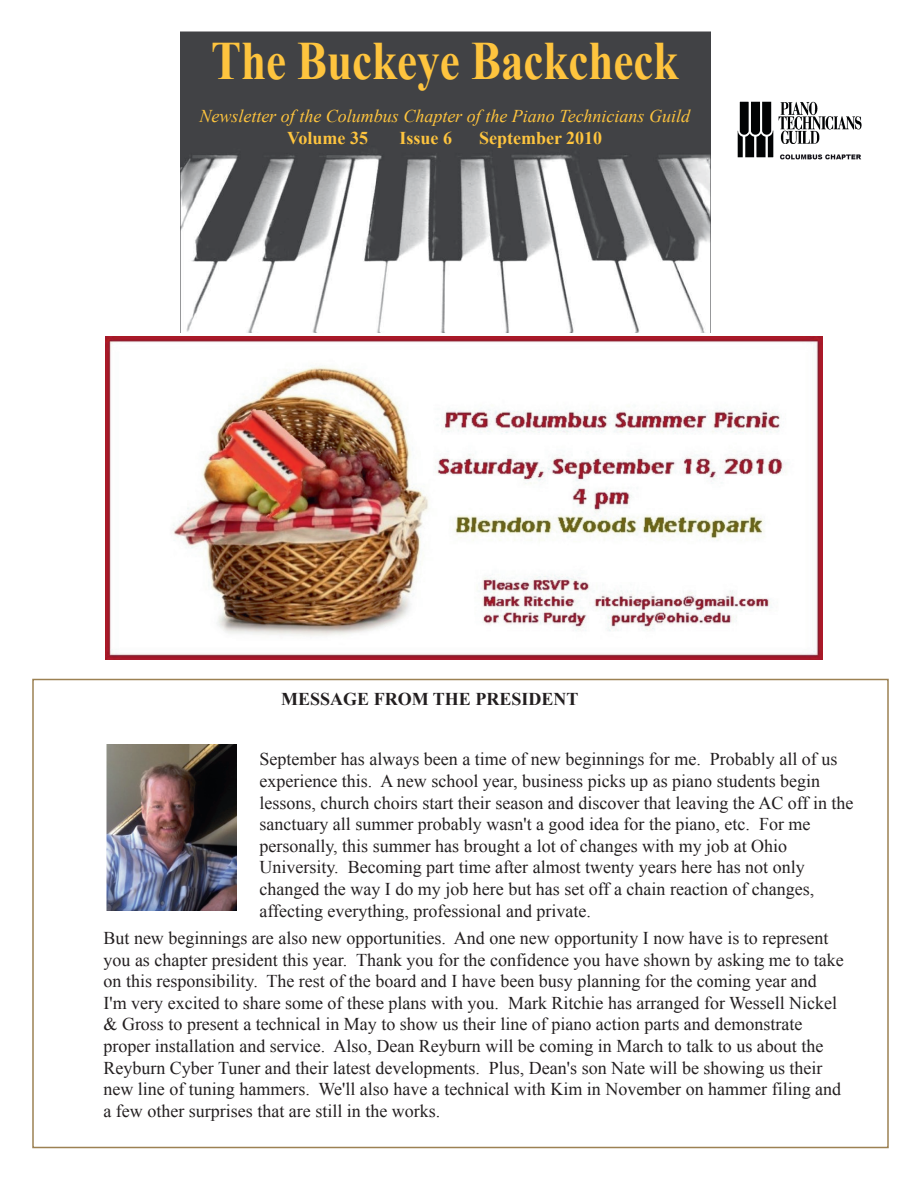
<style>
.page{position:relative;width:918px;height:1188px;background:#fff}
.page>*{position:absolute;margin:0;border:0;box-sizing:border-box;transform-origin:0 0}
.t1{font:700 54px "Times New Roman";color:#fec43e;scale:.83 1}
.t2{font:18px/21.6px "Times New Roman";color:#231f20}
.t3{font:italic 18px "Times New Roman";color:#fec43e}
.t4{font:700 18px "Times New Roman";color:#fec43e}
.t5{font:700 18px "Times New Roman";color:#231f20}
</style>
<div class="page">
<img style="left:180px;top:32px;width:531px;height:301px">
<img style="left:737px;top:101px;width:125px;height:59px">
<img style="left:106px;top:744px;width:130px;height:166px">
<img style="left:105px;top:336px;width:718px;height:324px">
<h1 class="t1" style="left:211px;top:31px;width:565px">The Buckeye Backcheck</h1>
<p class="t3" style="left:199px;top:106px;width:492px">Newsletter of the Columbus Chapter of the Piano Technicians Guild</p>
<p class="t4" style="left:287px;top:128px;width:82px">Volume 35</p>
<p class="t4" style="left:400px;top:128px;width:54px">Issue 6</p>
<p class="t4" style="left:479px;top:128px;width:125px">September 2010</p>
<p class="t5" style="left:281px;top:689px;width:299px">MESSAGE FROM THE PRESIDENT</p>
<p class="t2" style="left:260px;top:749px;width:596px">September has always been a time of new beginnings for me. Probably all of us experience this. A new school year, business picks up as piano students begin lessons, church choirs start their season and discover that leaving the AC off in the sanctuary all summer probably wasn't a good idea for the piano, etc. For me personally, this summer has brought a lot of changes with my job at Ohio University. Becoming part time after almost twenty years here has not only changed the way I do my job here but has set off a chain reaction of changes, affecting everything, professional and private.</p>
<p class="t2" style="left:104px;top:927px;width:742px">But new beginnings are also new opportunities. And one new opportunity I now have is to represent you as chapter president this year. Thank you for the confidence you have shown by asking me to take on this responsibility. The rest of the board and I have been busy planning for the coming year and I'm very excited to share some of these plans with you. Mark Ritchie has arranged for Wessell Nickel &amp; Gross to present a technical in May to show us their line of piano action parts and demonstrate proper installation and service. Also, Dean Reyburn will be coming in March to talk to us about the Reyburn Cyber Tuner and their latest developments. Plus, Dean's son Nate will be showing us their new line of tuning hammers. We'll also have a technical with Kim in November on hammer filing and a few other surprises that are still in the works.</p>
</div>
